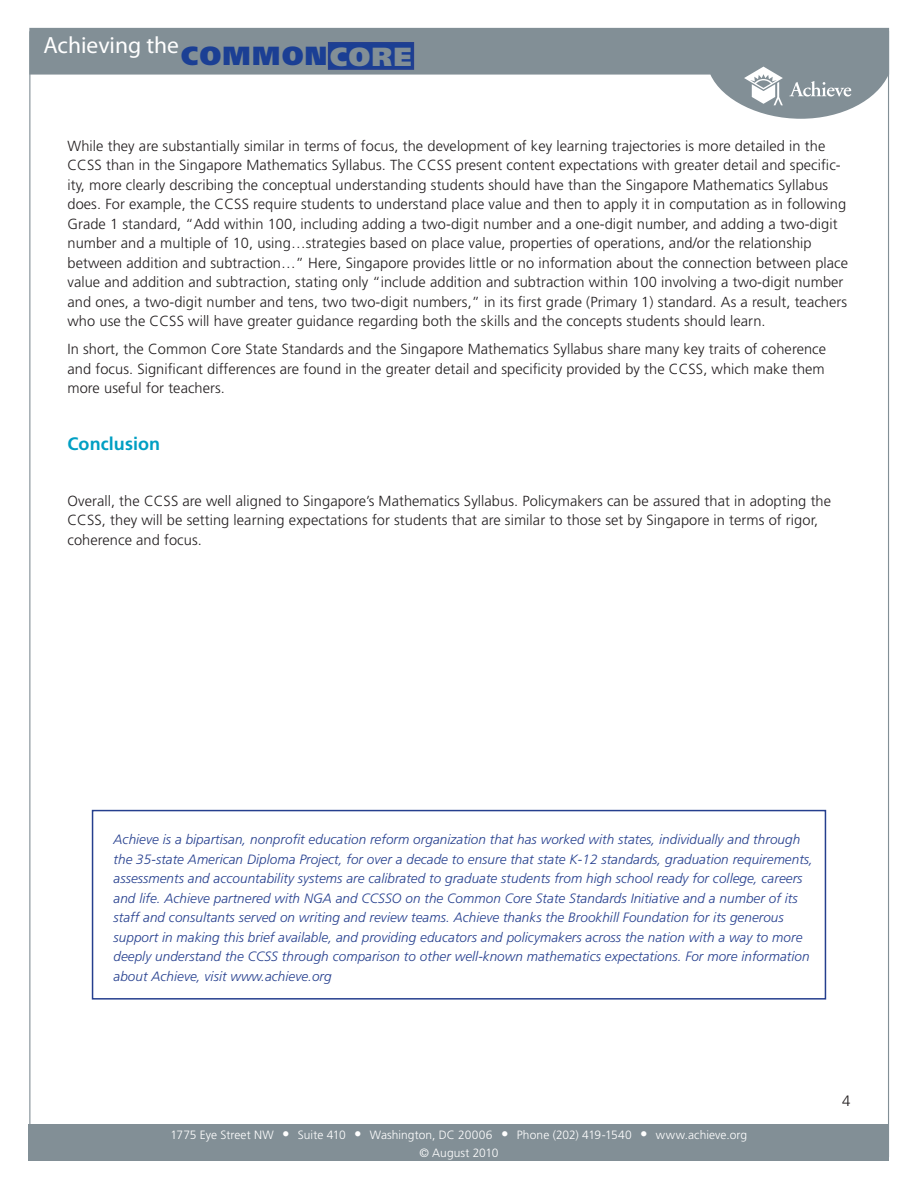
<style>
.page{position:relative;width:918px;height:1188px;background:#fff}
.page>*{position:absolute;margin:0;border:0;box-sizing:border-box;transform-origin:0 0}
.t1{font:900 26.25px "Frutiger LT Std";letter-spacing:.06em;color:#1b3f94}
.t2{font:23.55px "Myriad Pro";color:#fff}
.t3{font:700 18px "Frutiger LT Std";letter-spacing:.005em;color:#009fc3}
.t4{font:300 15px "Frutiger LT Std";color:#231f20}
.t5{font:300 14.7px/19.5px "Frutiger LT Std";letter-spacing:.005em;color:#231f20}
.t6{font:italic 300 13.5px/19.5px "Frutiger LT Std";letter-spacing:.005em;color:#253f8e}
.t7{font:300 12px/18px "Frutiger LT Std";letter-spacing:.005em;color:#fff;text-align:center}
.s1{color:#828f96}
.s2{font-size:15px}
</style>
<div class="page">
<div style="left:29px;top:1124px;width:860px;height:37px;background:#828f96"></div>
<svg style="left:29px;top:28px;width:860px;height:91px;fill:#828f96"></svg>
<svg style="left:789px;top:81px;width:62px;height:16px"></svg>
<svg style="left:744px;top:67px;width:39px;height:38px"></svg>
<div style="left:329px;top:43px;width:84px;height:26px;background:#1b3f94"></div>
<div style="left:328px;top:42px;width:86px;height:28px;border:2px solid #253f8e"></div>
<hr style="left:888px;top:31px;width:1px;height:1126px;background:#828f96">
<hr style="left:29px;top:31px;width:1px;height:1126px;background:#828f96">
<div style="left:92px;top:810px;width:734px;height:190px;border:2px solid #253f8e"></div>
<h2 class="t2" style="left:43px;top:30px;width:137px">Achieving the</h2>
<h1 class="t1" style="left:181px;top:40px;width:232px">COMMON<span class="s1">CORE</span></h1>
<p class="t5" style="left:68px;top:136px;width:782px">While they are substantially similar in terms of focus, the development of key learning trajectories is more detailed in the CCSS than in the Singapore Mathematics Syllabus. The CCSS present content expectations with greater detail and specific&shy;ity, more clearly describing the conceptual understanding students should have than the Singapore Mathematics Syllabus does. For example, the CCSS require students to understand place value and then to apply it in computation as in following Grade 1 standard, “Add within 100, including adding a two-digit number and a one-digit number, and adding a two-digit number and a multiple of 10, using…strategies based on place value, properties of operations, and/or the relationship between addition and subtraction…” Here, Singapore provides little or no information about the connection between place value and addition and subtraction, stating only “include addition and subtraction within 100 involving a two-digit number and ones, a two-digit number and tens, two two-digit numbers,” in its first grade (Primary 1) standard. As a result, teachers who use the CCSS will have greater guidance regarding both the skills and the concepts students should learn.</p>
<p class="t5" style="left:68px;top:340px;width:760px;text-align:justify">In short, the Common Core State Standards and the Singapore Mathematics Syllabus share many key traits of coherence and focus. Significant differences are found in the greater detail and specificity provided by the CCSS, which make them more useful for teachers.</p>
<p class="t3" style="left:68px;top:433px;width:94px">Conclusion</p>
<p class="t5" style="left:68px;top:491px;width:765px">Overall, the CCSS are well aligned to Singapore’s Mathematics Syllabus. Policymakers can be assured that in adopting the<br>CCSS, they will be setting learning expectations for students that are similar to those set by Singapore in terms of rigor, coherence and focus.</p>
<p class="t6" style="left:114px;top:830px;width:701px">Achieve is a bipartisan, nonprofit education reform organization that has worked with states, individually and through the 35-state American Diploma Project, for over a decade to ensure that state K-12 standards, graduation requirements, assessments and accountability systems are calibrated to graduate students from high school ready for college, careers and life. Achieve partnered with NGA and CCSSO on the Common Core State Standards Initiative and a number of its staff and consultants served on writing and review teams. Achieve thanks the Brookhill Foundation for its generous support in making this brief available, and providing educators and policymakers across the nation with a way to more deeply understand the CCSS through comparison to other well-known mathematics expectations. For more information about Achieve, visit www.achieve.org</p>
<p class="t7" style="left:171px;top:1126px;width:578px">1775 Eye Street NW <span class="s2">•</span> Suite 410 <span class="s2">•</span> Washington, DC 20006 <span class="s2">•</span> Phone (202) 419-1540 <span class="s2">•</span> www.achieve.org © August 2010</p>
<p class="t4" style="left:842px;top:1092px;width:10px">4</p>
</div>
